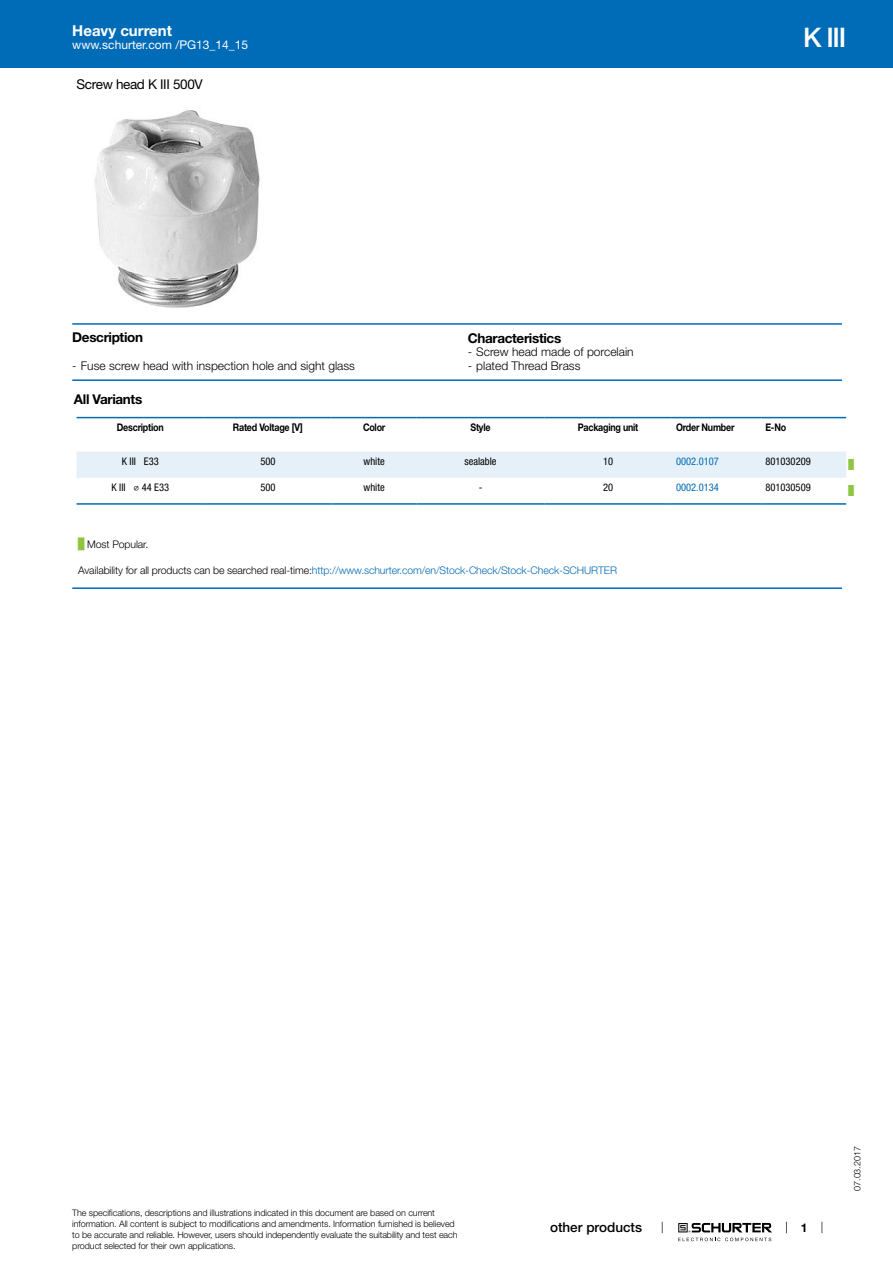
<style>
.page{position:relative;width:893px;height:1263px;background:#fff}
.page>*{position:absolute;margin:0;border:0;box-sizing:border-box;transform-origin:0 0}
.t1{font:500 27px "Helvetica Neue LT";color:#fff}
.t2{font:700 15px "Helvetica Neue LT";color:#fff}
.t3{font:700 13.5px "Helvetica Neue LT";letter-spacing:-.025em;color:#000}
.t4{font:13.5px "Helvetica Neue LT";letter-spacing:-.025em;color:#000}
.t5{font:500 13.5px "Helvetica Neue LT";color:#000}
.t6{font:300 12px "Helvetica Neue LT";color:#000}
.t7{font:12px "Helvetica Neue LT";color:#fff}
.t8{font:700 12px "Helvetica Neue LT";color:#000}
.t9{font:300 10.5px "Helvetica Neue LT";letter-spacing:-.01em;color:#006bb6}
.t10{font:condensed 10.5px "Helvetica Neue LT";color:#000}
.t11{font:700 10.5px "Helvetica Neue LT";letter-spacing:-.025em;color:#000;scale:.85 1}
.t12{font:condensed 10.5px "Helvetica Neue LT";color:#006bb6}
.t13{font:300 10.5px "Helvetica Neue LT";letter-spacing:-.01em;color:#000}
.t14{font:300 9px/10.8px "Helvetica Neue LT";letter-spacing:-.01em;color:#000}
.t15{font:9px "Arial Unicode MS";color:#8dc63f}
.s1{font-family:"Arial Unicode MS";font-stretch:normal}
.s2{font-family:"Arial Unicode MS";font-weight:400;color:#8dc63f}
.s3{color:#000}
</style>
<div class="page">
<svg style="left:678px;top:1223px;width:94px;height:18px"></svg>
<div style="left:0;top:0;width:893px;height:68px;background:#006bb6"></div>
<img style="left:94px;top:110px;width:166px;height:198px">
<hr style="left:72px;top:323px;width:770px;height:2px;background:#006bb6">
<hr style="left:72px;top:379px;width:770px;height:2px;background:#006bb6">
<svg style="left:77px;top:418px;width:770px;height:87px"></svg>
<div style="left:77px;top:452px;width:769px;height:26px;background:#e6f0f8"></div>
<hr style="left:77px;top:417px;width:127px;height:1px;background:#006bb6">
<hr style="left:204px;top:417px;width:128px;height:1px;background:#006bb6">
<hr style="left:332px;top:417px;width:85px;height:1px;background:#006bb6">
<hr style="left:417px;top:417px;width:127px;height:1px;background:#006bb6">
<hr style="left:544px;top:417px;width:128px;height:1px;background:#006bb6">
<hr style="left:672px;top:417px;width:89px;height:1px;background:#006bb6">
<hr style="left:761px;top:417px;width:85px;height:1px;background:#006bb6">
<hr style="left:77px;top:503px;width:127px;height:2px;background:#006bb6">
<hr style="left:204px;top:503px;width:128px;height:2px;background:#006bb6">
<hr style="left:332px;top:503px;width:85px;height:2px;background:#006bb6">
<hr style="left:417px;top:503px;width:127px;height:2px;background:#006bb6">
<hr style="left:544px;top:503px;width:128px;height:2px;background:#006bb6">
<hr style="left:672px;top:503px;width:89px;height:2px;background:#006bb6">
<hr style="left:761px;top:503px;width:85px;height:2px;background:#006bb6">
<hr style="left:72px;top:587px;width:770px;height:2px;background:#006bb6">
<h2 class="t2" style="left:72px;top:21px;width:101px">Heavy current</h2>
<h3 class="t7" style="left:72px;top:38px;width:178px">www.schurter.com /PG13_14_15</h3>
<h3 class="t4" style="left:77px;top:76px;width:128px">Screw head K III 500V</h3>
<h3 class="t3" style="left:72px;top:329px;width:72px">Description</h3>
<h3 class="t6" style="left:72px;top:359px;width:284px">- Fuse screw head with inspection hole and sight glass</h3>
<h3 class="t3" style="left:468px;top:329px;width:95px">Characteristics</h3>
<h3 class="t6" style="left:468px;top:345px;width:167px">- Screw head made of porcelain</h3>
<h3 class="t6" style="left:468px;top:358px;width:114px">- plated Thread Brass</h3>
<h1 class="t1" style="left:803px;top:21px;width:45px">K III</h1>
<h3 class="t3" style="left:74px;top:391px;width:70px">All Variants</h3>
<p class="t11" style="left:117px;top:421px;width:57px">Description</p>
<p class="t11" style="left:233px;top:421px;width:84px">Rated Voltage [V]</p>
<p class="t11" style="left:363px;top:421px;width:28px">Color</p>
<p class="t11" style="left:470px;top:421px;width:25px">Style</p>
<p class="t11" style="left:578px;top:421px;width:73px">Packaging unit</p>
<p class="t11" style="left:676px;top:421px;width:70px">Order Number</p>
<p class="t11" style="left:765px;top:421px;width:26px">E-No</p>
<p class="t10" style="left:122px;top:455px;width:38px">K III ␣E33</p>
<p class="t10" style="left:260px;top:455px;width:17px">500</p>
<p class="t10" style="left:364px;top:455px;width:23px">white</p>
<p class="t10" style="left:464px;top:455px;width:34px">sealable</p>
<p class="t10" style="left:603px;top:455px;width:12px">10</p>
<p class="t12" style="left:676px;top:455px;width:44px">0002.0107</p>
<p class="t10" style="left:765px;top:455px;width:47px">801030209</p>
<p class="t15" style="left:848px;top:458px;width:7px">█</p>
<p class="t10" style="left:111px;top:481px;width:59px">K III <span class="s1">⌀</span> 44 E33</p>
<p class="t10" style="left:260px;top:481px;width:17px">500</p>
<p class="t10" style="left:364px;top:481px;width:23px">white</p>
<p class="t10" style="left:479px;top:481px;width:5px">-</p>
<p class="t10" style="left:603px;top:481px;width:12px">20</p>
<p class="t12" style="left:676px;top:481px;width:44px">0002.0134</p>
<p class="t10" style="left:765px;top:481px;width:47px">801030509</p>
<p class="t15" style="left:848px;top:484px;width:7px">█</p>
<p class="t13" style="left:78px;top:537px;width:72px"><span class="s2">█</span> Most Popular.</p>
<p class="t9" style="left:78px;top:564px;width:540px"><span class="s3">Availability for all products can be searched real-time:</span>http://www.schurter.com/en/Stock-Check/Stock-Check-SCHURTER</p>
<p class="t14" style="left:72px;top:1207px;width:387px">The specifications, descriptions and illustrations indicated in this document are based on current information. All content is subject to modifications and amendments. Information furnished is believed to be accurate and reliable. However, users should independently evaluate the suitability and test each product selected for their own applications.</p>
<h3 class="t5" style="left:550px;top:1219px;width:94px">other products</h3>
<h3 class="t8" style="left:801px;top:1220px;width:8px">1</h3>
<p class="t14" style="left:852px;top:1191px;width:46px;rotate:-90deg">07.03.2017</p>
</div>
